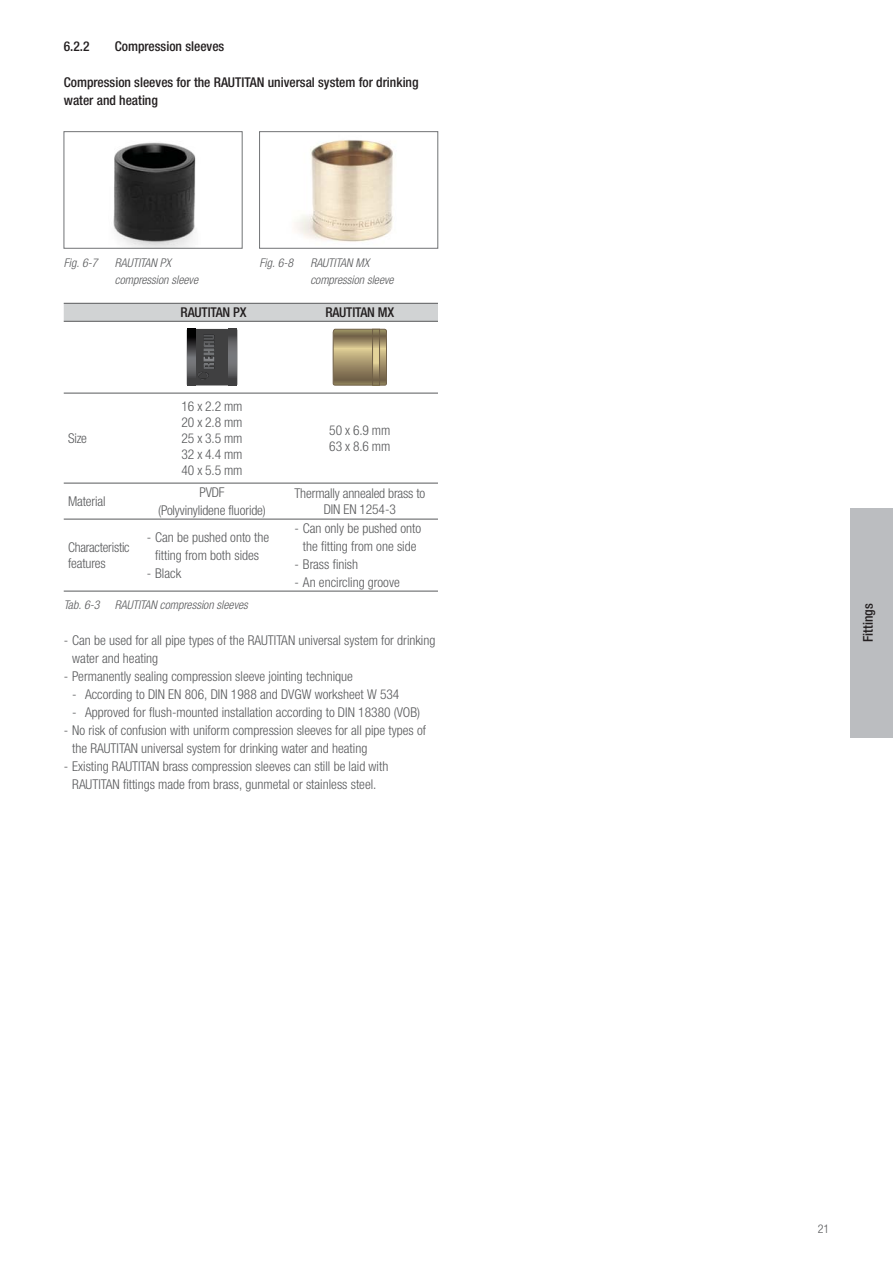
<style>
.page{position:relative;width:893px;height:1263px;background:#fff}
.page>*{position:absolute;margin:0;border:0;box-sizing:border-box;transform-origin:0 0}
.t1{font:300 condensed 13.5px/16.2px "Helvetica Neue LTW1 G";color:#58595b;text-align:center}
.t2{font:500 condensed 13.5px/18px "Helvetica Neue LTW1 G";color:#231f20}
.t3{font:italic 300 condensed 12px/16.8px "Helvetica Neue LTW1 G";color:#58595b}
.t4{font:300 condensed 12px "Helvetica Neue LTW1 G";color:#58595b}
</style>
<div class="page">
<div style="left:850px;top:508px;width:43px;height:229px;background:#bbbdc0"></div>
<div style="left:64px;top:304px;width:374px;height:17px;background:#d1d3d4"></div>
<hr style="left:64px;top:303px;width:374px;height:1px;background:#58595b">
<hr style="left:64px;top:321px;width:374px;height:1px;background:#58595b">
<hr style="left:64px;top:393px;width:374px;height:1px;background:#58595b">
<hr style="left:64px;top:483px;width:374px;height:1px;background:#58595b">
<hr style="left:64px;top:519px;width:374px;height:1px;background:#58595b">
<hr style="left:64px;top:591px;width:374px;height:1px;background:#58595b">
<div style="left:187px;top:329px;width:50px;height:56px;background:#404041"></div>
<svg style="left:188px;top:329px;width:7px;height:48px"></svg>
<svg style="left:228px;top:337px;width:8px;height:40px"></svg>
<svg style="left:198px;top:335px;width:17px;height:45px"></svg>
<svg style="left:333px;top:329px;width:54px;height:57px;background:#9b8b66"></svg>
<svg style="left:374px;top:331px;width:4px;height:53px"></svg>
<div style="left:372px;top:329px;width:8px;height:57px;border:1px solid #706047"></div>
<img style="left:113px;top:142px;width:83px;height:104px">
<div style="left:64px;top:131px;width:178px;height:117px;border:1px solid #717375"></div>
<img style="left:295px;top:140px;width:98px;height:102px">
<div style="left:259px;top:131px;width:179px;height:117px;border:1px solid #717375"></div>
<p class="t2" style="left:64px;top:39px;width:27px">6.2.2</p>
<p class="t2" style="left:115px;top:39px;width:111px">Compression sleeves</p>
<p class="t2" style="left:64px;top:75px;width:356px">Compression sleeves for the RAUTITAN universal system for drinking water and heating</p>
<p class="t3" style="left:64px;top:256px;width:35px">Fig. 6-7</p>
<p class="t3" style="left:115px;top:256px;width:85px">RAUTITAN PX compression sleeve</p>
<p class="t3" style="left:259px;top:256px;width:35px">Fig. 6-8</p>
<p class="t3" style="left:310px;top:256px;width:85px">RAUTITAN MX compression sleeve</p>
<p class="t1" style="left:68px;top:432px;width:20px">Size</p>
<p class="t2" style="left:181px;top:305px;width:68px">RAUTITAN PX</p>
<p class="t2" style="left:325px;top:305px;width:71px">RAUTITAN MX</p>
<p class="t1" style="left:182px;top:399px;width:63px;text-align:justify">16 x 2.2 mm 20 x 2.8 mm 25 x 3.5 mm 32 x 4.4 mm 40 x 5.5 mm</p>
<p class="t1" style="left:329px;top:424px;width:63px;text-align:left">50 x 6.9 mm<br>63 x 8.6 mm</p>
<p class="t1" style="left:68px;top:495px;width:39px">Material</p>
<p class="t1" style="left:158px;top:485px;width:109px;line-height:18px">PVDF<br>(Polyvinylidene fluoride)</p>
<p class="t1" style="left:294px;top:487px;width:132px">Thermally annealed brass to<br>DIN EN 1254-3</p>
<p class="t1" style="left:68px;top:541px;width:63px;text-align:left">Characteristic features</p>
<p class="t1" style="left:147px;top:530px;width:124px;line-height:18px">- Can be pushed onto the fitting from both sides</p>
<p class="t1" style="left:147px;top:567px;width:36px">- Black</p>
<p class="t1" style="left:294px;top:521px;width:128px;line-height:18px">- Can only be pushed onto the fitting from one side</p>
<p class="t1" style="left:294px;top:558px;width:65px">- Brass finish</p>
<p class="t1" style="left:294px;top:576px;width:107px">- An encircling groove</p>
<p class="t3" style="left:64px;top:598px;width:37px">Tab. 6-3</p>
<p class="t3" style="left:115px;top:598px;width:135px">RAUTITAN compression sleeves</p>
<p class="t1" style="left:72px;top:633px;width:365px;line-height:18px;text-align:left;text-indent:-9px">- Can be used for all pipe types of the RAUTITAN universal system for drinking water and heating</p>
<p class="t1" style="left:64px;top:670px;width:291px">- Permanently sealing compression sleeve jointing technique</p>
<p class="t1" style="left:72px;top:688px;width:329px">- According to DIN EN 806, DIN 1988 and DVGW worksheet W 534</p>
<p class="t1" style="left:72px;top:706px;width:349px">- Approved for flush-mounted installation according to DIN 18380 (VOB)</p>
<p class="t1" style="left:72px;top:723px;width:355px;line-height:18px;text-align:left;text-indent:-9px">- No risk of confusion with uniform compression sleeves for all pipe types of the RAUTITAN universal system for drinking water and heating</p>
<p class="t1" style="left:64px;top:759px;width:326px;line-height:18px">- Existing RAUTITAN brass compression sleeves can still be laid with<br>RAUTITAN fittings made from brass, gunmetal or stainless steel.</p>
<p class="t2" style="left:861px;top:642px;width:40px;rotate:-90deg">Fittings</p>
<p class="t4" style="left:818px;top:1225px;width:13px">21</p>
</div>
